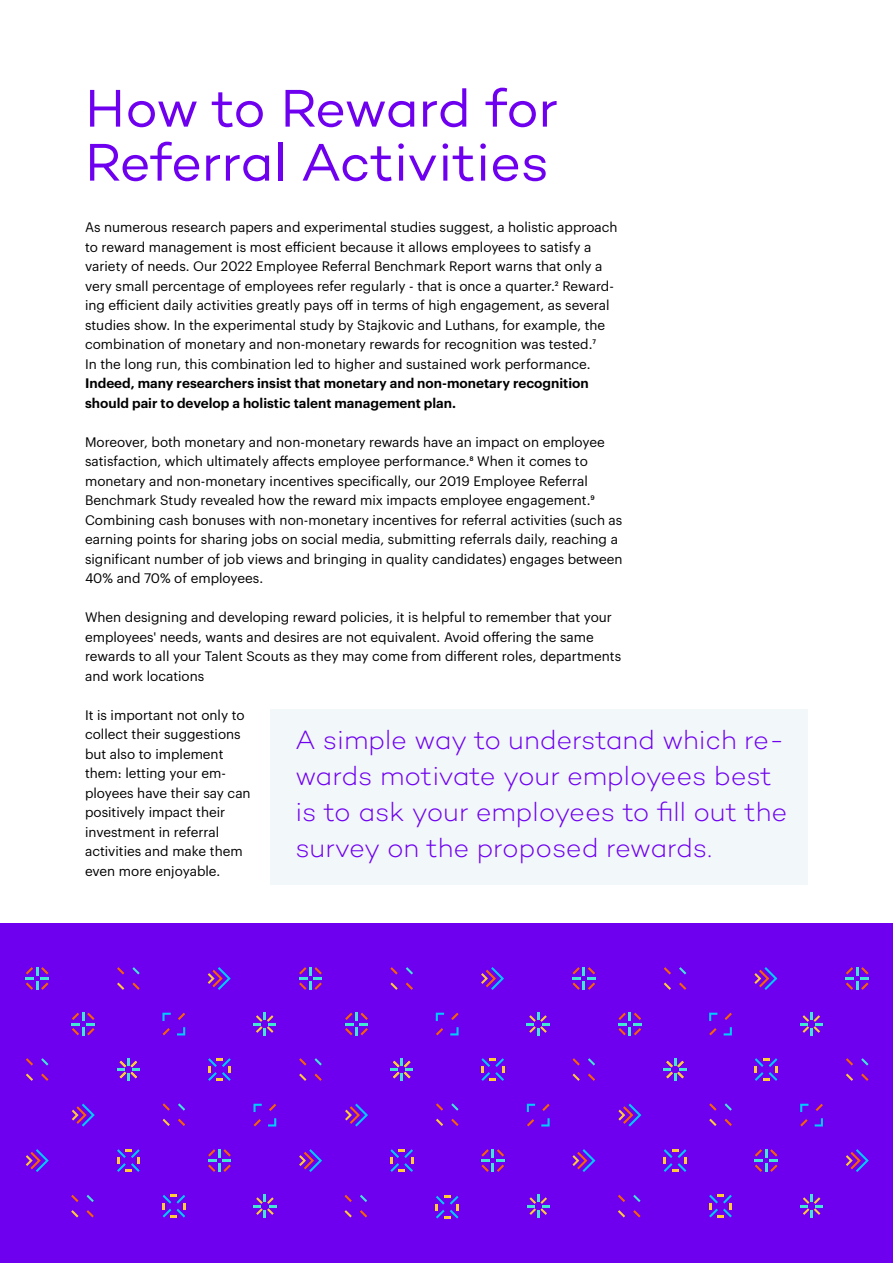
<style>
.page{position:relative;width:893px;height:1263px;background:#fff}
.page>*{position:absolute;margin:0;border:0;box-sizing:border-box;transform-origin:0 0}
.t1{font:54px/54px "Campton";letter-spacing:-.015em;color:#6f00ef}
.t2{font:300 27px/36px "Campton";letter-spacing:-.005em;color:#6f00ef}
.t3{font:13.5px/19.5px "Graphik";color:#000}
.t4{font:600 13.5px/19.5px "Graphik";color:#000}
</style>
<div class="page">
<div style="left:270px;top:709px;width:538px;height:176px;background:#f2f7fa"></div>
<div style="left:0;top:924px;width:893px;height:339px;background:#6f00ef"></div>
<svg style="left:800px;top:1013px;width:23px;height:22px"></svg>
<svg style="left:800px;top:1104px;width:8px;height:8px"></svg>
<svg style="left:815px;top:1118px;width:8px;height:8px"></svg>
<svg style="left:816px;top:1104px;width:7px;height:7px"></svg>
<svg style="left:800px;top:1119px;width:8px;height:7px"></svg>
<svg style="left:755px;top:1058px;width:22px;height:23px"></svg>
<svg style="left:861px;top:1058px;width:7px;height:7px"></svg>
<svg style="left:846px;top:1073px;width:7px;height:8px"></svg>
<svg style="left:861px;top:1073px;width:7px;height:8px"></svg>
<svg style="left:846px;top:1058px;width:7px;height:7px"></svg>
<svg style="left:755px;top:1149px;width:22px;height:23px"></svg>
<svg style="left:846px;top:967px;width:22px;height:23px"></svg>
<svg style="left:754px;top:967px;width:23px;height:23px"></svg>
<svg style="left:664px;top:1058px;width:22px;height:23px"></svg>
<svg style="left:800px;top:1195px;width:23px;height:22px"></svg>
<svg style="left:709px;top:1013px;width:8px;height:8px"></svg>
<svg style="left:724px;top:1027px;width:8px;height:8px"></svg>
<svg style="left:725px;top:1013px;width:7px;height:7px"></svg>
<svg style="left:709px;top:1028px;width:7px;height:7px"></svg>
<svg style="left:664px;top:1149px;width:22px;height:23px"></svg>
<svg style="left:633px;top:1195px;width:7px;height:7px"></svg>
<svg style="left:618px;top:1210px;width:7px;height:7px"></svg>
<svg style="left:633px;top:1210px;width:7px;height:7px"></svg>
<svg style="left:618px;top:1195px;width:7px;height:7px"></svg>
<svg style="left:725px;top:1103px;width:7px;height:8px"></svg>
<svg style="left:709px;top:1119px;width:7px;height:7px"></svg>
<svg style="left:725px;top:1119px;width:7px;height:7px"></svg>
<svg style="left:709px;top:1103px;width:7px;height:8px"></svg>
<svg style="left:679px;top:967px;width:7px;height:7px"></svg>
<svg style="left:664px;top:982px;width:7px;height:8px"></svg>
<svg style="left:679px;top:982px;width:7px;height:8px"></svg>
<svg style="left:664px;top:967px;width:7px;height:7px"></svg>
<svg style="left:618px;top:1013px;width:23px;height:22px"></svg>
<svg style="left:618px;top:1103px;width:23px;height:23px"></svg>
<svg style="left:846px;top:1149px;width:23px;height:23px"></svg>
<svg style="left:527px;top:1013px;width:22px;height:22px"></svg>
<svg style="left:527px;top:1104px;width:8px;height:8px"></svg>
<svg style="left:541px;top:1118px;width:9px;height:8px"></svg>
<svg style="left:542px;top:1104px;width:8px;height:7px"></svg>
<svg style="left:527px;top:1119px;width:7px;height:7px"></svg>
<svg style="left:481px;top:1058px;width:23px;height:23px"></svg>
<svg style="left:163px;top:1195px;width:22px;height:22px"></svg>
<svg style="left:436px;top:1196px;width:23px;height:22px"></svg>
<svg style="left:709px;top:1195px;width:23px;height:22px"></svg>
<svg style="left:588px;top:1058px;width:7px;height:7px"></svg>
<svg style="left:572px;top:1073px;width:8px;height:8px"></svg>
<svg style="left:588px;top:1073px;width:7px;height:8px"></svg>
<svg style="left:572px;top:1058px;width:8px;height:7px"></svg>
<svg style="left:481px;top:1149px;width:23px;height:23px"></svg>
<svg style="left:572px;top:967px;width:23px;height:23px"></svg>
<svg style="left:481px;top:967px;width:23px;height:23px"></svg>
<svg style="left:390px;top:1058px;width:23px;height:23px"></svg>
<svg style="left:527px;top:1195px;width:23px;height:22px"></svg>
<svg style="left:436px;top:1013px;width:8px;height:8px"></svg>
<svg style="left:450px;top:1027px;width:9px;height:8px"></svg>
<svg style="left:451px;top:1013px;width:8px;height:7px"></svg>
<svg style="left:436px;top:1028px;width:7px;height:7px"></svg>
<svg style="left:390px;top:1149px;width:23px;height:23px"></svg>
<svg style="left:360px;top:1195px;width:7px;height:7px"></svg>
<svg style="left:344px;top:1210px;width:8px;height:7px"></svg>
<svg style="left:360px;top:1210px;width:7px;height:7px"></svg>
<svg style="left:344px;top:1195px;width:8px;height:7px"></svg>
<svg style="left:451px;top:1103px;width:8px;height:8px"></svg>
<svg style="left:436px;top:1119px;width:7px;height:7px"></svg>
<svg style="left:451px;top:1119px;width:8px;height:7px"></svg>
<svg style="left:436px;top:1103px;width:7px;height:8px"></svg>
<svg style="left:406px;top:967px;width:7px;height:7px"></svg>
<svg style="left:390px;top:982px;width:8px;height:8px"></svg>
<svg style="left:406px;top:982px;width:7px;height:8px"></svg>
<svg style="left:390px;top:967px;width:8px;height:7px"></svg>
<svg style="left:345px;top:1013px;width:23px;height:22px"></svg>
<svg style="left:345px;top:1103px;width:23px;height:23px"></svg>
<svg style="left:572px;top:1149px;width:23px;height:23px"></svg>
<svg style="left:253px;top:1013px;width:23px;height:22px"></svg>
<svg style="left:253px;top:1104px;width:9px;height:8px"></svg>
<svg style="left:268px;top:1118px;width:8px;height:8px"></svg>
<svg style="left:269px;top:1104px;width:7px;height:7px"></svg>
<svg style="left:254px;top:1119px;width:7px;height:7px"></svg>
<svg style="left:208px;top:1058px;width:23px;height:23px"></svg>
<svg style="left:314px;top:1058px;width:8px;height:7px"></svg>
<svg style="left:299px;top:1073px;width:7px;height:8px"></svg>
<svg style="left:314px;top:1073px;width:8px;height:8px"></svg>
<svg style="left:299px;top:1058px;width:7px;height:7px"></svg>
<svg style="left:208px;top:1149px;width:23px;height:23px"></svg>
<svg style="left:299px;top:967px;width:23px;height:23px"></svg>
<svg style="left:208px;top:967px;width:23px;height:23px"></svg>
<svg style="left:117px;top:1058px;width:23px;height:23px"></svg>
<svg style="left:254px;top:1195px;width:22px;height:22px"></svg>
<svg style="left:162px;top:1013px;width:9px;height:8px"></svg>
<svg style="left:177px;top:1027px;width:8px;height:8px"></svg>
<svg style="left:178px;top:1013px;width:7px;height:7px"></svg>
<svg style="left:163px;top:1028px;width:7px;height:7px"></svg>
<svg style="left:117px;top:1149px;width:23px;height:23px"></svg>
<svg style="left:87px;top:1195px;width:7px;height:7px"></svg>
<svg style="left:71px;top:1210px;width:7px;height:7px"></svg>
<svg style="left:87px;top:1210px;width:7px;height:7px"></svg>
<svg style="left:71px;top:1195px;width:7px;height:7px"></svg>
<svg style="left:178px;top:1103px;width:7px;height:8px"></svg>
<svg style="left:163px;top:1119px;width:7px;height:7px"></svg>
<svg style="left:178px;top:1119px;width:7px;height:7px"></svg>
<svg style="left:163px;top:1103px;width:7px;height:8px"></svg>
<svg style="left:132px;top:967px;width:8px;height:7px"></svg>
<svg style="left:117px;top:982px;width:7px;height:8px"></svg>
<svg style="left:132px;top:982px;width:8px;height:8px"></svg>
<svg style="left:117px;top:967px;width:7px;height:7px"></svg>
<svg style="left:72px;top:1013px;width:22px;height:22px"></svg>
<svg style="left:72px;top:1103px;width:23px;height:23px"></svg>
<svg style="left:299px;top:1149px;width:23px;height:23px"></svg>
<svg style="left:41px;top:1058px;width:7px;height:7px"></svg>
<svg style="left:26px;top:1073px;width:7px;height:8px"></svg>
<svg style="left:41px;top:1073px;width:7px;height:8px"></svg>
<svg style="left:26px;top:1058px;width:7px;height:7px"></svg>
<svg style="left:26px;top:967px;width:22px;height:23px"></svg>
<svg style="left:26px;top:1149px;width:23px;height:23px"></svg>
<h1 class="t1" style="left:85px;top:80px;width:474px">How to Reward for<br>Referral Activities</h1>
<p class="t3" style="left:85px;top:217px;width:534px">As numerous research papers and experimental studies suggest, a holistic approach to reward management is most efficient because it allows employees to satisfy a variety of needs. Our 2022 Employee Referral Benchmark Report warns that only a very small percentage of employees refer regularly - that is once a quarter.2 Reward&shy;ing efficient daily activities greatly pays off in terms of high engagement, as several studies show. In the experimental study by Stajkovic and Luthans, for example, the combination of monetary and non-monetary rewards for recognition was tested.7<br>In the long run, this combination led to higher and sustained work performance.</p>
<p class="t4" style="left:85px;top:373px;width:505px">Indeed, many researchers insist that monetary and non-monetary recognition should pair to develop a holistic talent management plan.</p>
<p class="t3" style="left:85px;top:431px;width:539px">Moreover, both monetary and non-monetary rewards have an impact on employee satisfaction, which ultimately affects employee performance.8 When it comes to monetary and non-monetary incentives specifically, our 2019 Employee Referral Benchmark Study revealed how the reward mix impacts employee engagement.9<br>Combining cash bonuses with non-monetary incentives for referral activities (such as earning points for sharing jobs on social media, submitting referrals daily, reaching a significant number of job views and bringing in quality candidates) engages between 40% and 70% of employees.</p>
<p class="t3" style="left:85px;top:607px;width:538px">When designing and developing reward policies, it is helpful to remember that your employees' needs, wants and desires are not equivalent. Avoid offering the same rewards to all your Talent Scouts as they may come from different roles, departments and work locations</p>
<p class="t3" style="left:85px;top:704px;width:167px">It is important not only to collect their suggestions but also to implement them: letting your em&shy;ployees have their say can positively impact their investment in referral activities and make them even more enjoyable.</p>
<h2 class="t2" style="left:295px;top:722px;width:493px">A simple way to understand which re&shy;wards motivate your employees best is to ask your employees to fill out the survey on the proposed rewards.</h2>
</div>
